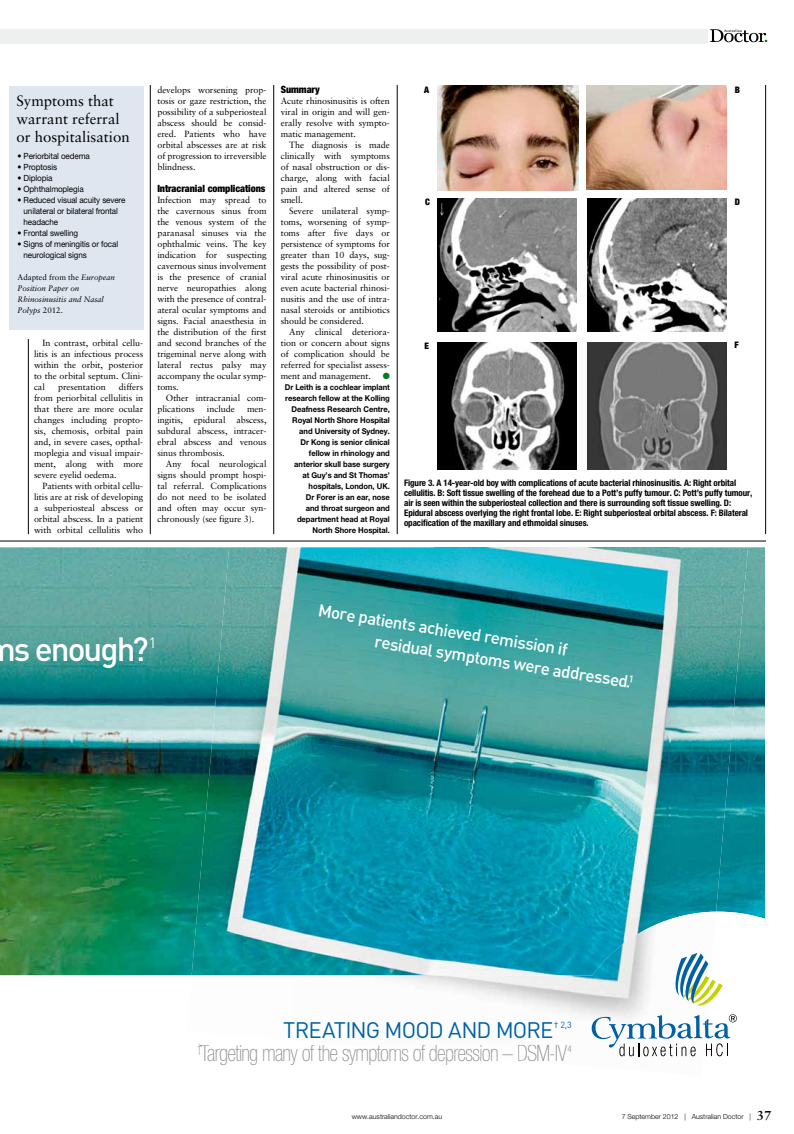
<style>
.page{position:relative;width:794px;height:1134px;background:#fff}
.page>*{position:absolute;margin:0;border:0;box-sizing:border-box;transform-origin:0 0}
.t1{font:500 33.2px "DIN";letter-spacing:-.06em;color:#fff}
.t2{font:100 condensed 22.8px "Helvetica Neue";letter-spacing:-.035em;color:#939497;scale:.93 1}
.t3{font:22.2px "DIN";letter-spacing:-.04em;color:#0062a5}
.t4{font:500 17px/22px "DIN";color:#fff}
.t5{font:15px/18px "Sabon LT Std";color:#000}
.t6{font:14.7px "DIN";color:#fff}
.t7{font:100 condensed 13.2px "Helvetica Neue";color:#939497;scale:.96 1}
.t8{font:900 condensed 10px "Helvetica Neue LT Std";letter-spacing:-.005em;color:#000}
.t9{font:300 condensed 9.4px "Helvetica Neue";color:#939497;scale:.96 1}
.t10{font:9px/11px "Sabon LT Std";letter-spacing:-.005em;color:#000;text-align:justify}
.t11{font:700 condensed 9px/10px "Helvetica Neue LT Std";letter-spacing:-.01em;color:#000}
.t12{font:900 condensed 9px "Helvetica Neue LT Std";color:#000}
.t13{font:9px "Zapf Dingbats ITC";color:#007d1e}
.t14{font:8.9px "DIN";color:#0062a5}
.t15{font:8.5px/11px "Helvetica Neue LT Std";letter-spacing:-.015em;color:#000;scale:.95 1}
.t16{font:700 8px/11px "Helvetica Neue LT Std";letter-spacing:-.005em;color:#000;text-align:right;scale:.95 1}
.t17{font:italic 8px/11px "Sabon LT Std";color:#000}
.t18{font:300 7px "Helvetica Neue LT Std";color:#000}
.s1{font-style:normal}
.s2{font-family:"Sabon LT Std";font-weight:700;font-size:13px}
</style>
<div class="page">
<hr style="left:397px;top:85px;width:1px;height:449px;background:#000">
<hr style="left:273px;top:85px;width:1px;height:449px;background:#000">
<hr style="left:150px;top:85px;width:1px;height:449px;background:#000">
<div style="left:0;top:29px;width:707px;height:14px;background:#eef0ef"></div>
<svg style="left:710px;top:29px;width:57px;height:13px"></svg>
<hr style="left:765px;top:85px;width:1px;height:449px;background:#000">
<hr style="left:28px;top:339px;width:1px;height:195px;background:#000">
<div style="left:9px;top:86px;width:134px;height:244px;background:#dfe6f0"></div>
<hr style="left:0;top:541px;width:766px;height:1px;background:#000">
<img style="left:0;top:547px;width:765px;height:365px">
<svg style="left:0;top:912px;width:765px;height:145px"></svg>
<img style="left:207px;top:547px;width:471px;height:250px">
<img style="left:678px;top:547px;width:70px;height:370px">
<img style="left:192px;top:797px;width:347px;height:178px">
<img style="left:539px;top:797px;width:139px;height:142px">
<img style="left:539px;top:939px;width:59px;height:36px">
<img style="left:598px;top:912px;width:118px;height:145px">
<img style="left:564px;top:956px;width:45px;height:101px">
<img style="left:289px;top:975px;width:283px;height:82px">
<img style="left:187px;top:975px;width:108px;height:65px">
<svg style="left:619px;top:1043px;width:76px;height:13px"></svg>
<img style="left:609px;top:1024px;width:17px;height:23px">
<img style="left:627px;top:1023px;width:30px;height:16px">
<img style="left:657px;top:1015px;width:18px;height:24px">
<img style="left:677px;top:1023px;width:16px;height:15px">
<img style="left:694px;top:1015px;width:8px;height:23px">
<img style="left:703px;top:1020px;width:2px;height:16px">
<img style="left:591px;top:1017px;width:20px;height:22px">
<svg style="left:696px;top:980px;width:26px;height:25px"></svg>
<img style="left:690px;top:984px;width:20px;height:19px">
<img style="left:708px;top:976px;width:1px;height:24px">
<img style="left:678px;top:953px;width:7px;height:45px">
<img style="left:691px;top:960px;width:17px;height:44px">
<img style="left:672px;top:956px;width:13px;height:39px">
<img style="left:685px;top:953px;width:18px;height:48px">
<svg style="left:705px;top:1014px;width:32px;height:42px"></svg>
<img style="left:284px;top:1022px;width:268px;height:16px">
<img style="left:554px;top:1021px;width:17px;height:8px">
<svg style="left:197px;top:1044px;width:338px;height:13px"></svg>
<img style="left:518px;top:1045px;width:49px;height:12px">
<svg style="left:568px;top:1045px;width:3px;height:7px"></svg>
<img style="left:437px;top:85px;width:141px;height:105px">
<img style="left:586px;top:85px;width:141px;height:104px">
<img style="left:437px;top:199px;width:139px;height:132px">
<img style="left:587px;top:199px;width:139px;height:132px">
<img style="left:437px;top:342px;width:139px;height:128px">
<img style="left:587px;top:342px;width:139px;height:128px">
<h3 class="t5" style="left:16px;top:91px;width:115px">Symptoms that warrant referral or hospitalisation</h3>
<p class="t15" style="left:18px;top:151px;width:77px">• Periorbital oedema</p>
<p class="t15" style="left:18px;top:162px;width:43px">• Proptosis</p>
<p class="t15" style="left:18px;top:173px;width:38px">• Diplopia</p>
<p class="t15" style="left:18px;top:184px;width:71px">• Ophthalmoplegia</p>
<p class="t15" style="left:24px;top:195px;width:109px;text-indent:-6px">• Reduced visual acuity severe unilateral or bilateral frontal headache</p>
<p class="t15" style="left:18px;top:228px;width:65px">• Frontal swelling</p>
<p class="t15" style="left:24px;top:239px;width:101px;text-indent:-6px">• Signs of meningitis or focal neurological signs</p>
<p class="t17" style="left:18px;top:272px;width:99px"><span class="s1">Adapted from the</span> European<br>Position Paper on<br>Rhinosinusitis and Nasal<br>Polyps <span class="s1">2012.</span></p>
<p class="t10" style="left:34px;top:337px;width:111px;text-indent:9px">In contrast, orbital cellu&shy;litis is an infectious process within the orbit, posterior to the orbital septum. Clini&shy;cal</p>
<p class="t10" style="left:34px;top:381px;width:111px;text-indent:85px">differs from periorbital cellulitis in that there are more ocular changes including propto&shy;sis, chemosis, orbital pain and, in severe cases, opthal&shy;moplegia and visual impair&shy;ment, along with more severe eyelid oedema.</p>
<p class="t10" style="left:34px;top:480px;width:111px;text-indent:9px">Patients with orbital cellu&shy;litis are at risk of developing a subperiosteal abscess or orbital abscess. In a patient with orbital cellulitis who</p>
<p class="t10" style="left:58px;top:381px;width:49px">presentation</p>
<p class="t10" style="left:157px;top:84px;width:111px">develops worsening prop&shy;tosis or gaze restriction, the possibility of a subperiosteal abscess should be consid&shy;ered. Patients who have orbital abscesses are at risk of progression to irreversible blindness.</p>
<p class="t8" style="left:157px;top:182px;width:110px">Intracranial complications</p>
<p class="t10" style="left:157px;top:194px;width:111px">Infection may spread to the cavernous sinus from the venous system of the paranasal sinuses via the ophthalmic veins. The key indication for suspecting cavernous sinus involvement is the presence of cranial nerve neuropathies along with the presence of contral&shy;ateral ocular symptoms and signs. Facial anaesthesia in the distribution of the first and second branches of the trigeminal nerve along with lateral rectus palsy may accompany the ocular symp&shy;toms.</p>
<p class="t10" style="left:157px;top:392px;width:111px;text-indent:9px">Other intracranial com&shy;plications</p>
<p class="t10" style="left:207px;top:403px;width:29px">include</p>
<p class="t10" style="left:157px;top:403px;width:111px;text-indent:90px">men&shy;ingitis, epidural abscess, subdural abscess, intracer&shy;ebral abscess and venous sinus thrombosis.</p>
<p class="t10" style="left:157px;top:458px;width:111px;text-indent:9px">Any focal neurological signs should prompt hospi&shy;tal referral. Complications do not need to be isolated and often may occur syn&shy;chronously (see figure 3).</p>
<p class="t8" style="left:281px;top:83px;width:40px">Summary</p>
<p class="t10" style="left:281px;top:95px;width:111px">Acute rhinosinusitis is often viral in origin and will gen&shy;erally resolve with sympto&shy;matic management.</p>
<p class="t10" style="left:281px;top:139px;width:111px;text-indent:9px">The diagnosis is made clinically with symptoms of nasal obstruction or dis&shy;charge, along with facial pain and altered sense of smell.</p>
<p class="t10" style="left:281px;top:205px;width:111px;text-indent:9px">Severe unilateral symp&shy;toms, worsening of symp&shy;toms after five days or persistence of symptoms for greater than 10 days, sug&shy;gests the possibility of post&shy;viral acute rhinosinusitis or even acute bacterial rhinosi&shy;nusitis and the use of intra&shy;nasal steroids or antibiotics should be considered.</p>
<p class="t10" style="left:281px;top:326px;width:111px;text-indent:9px">Any clinical deteriora&shy;tion or concern about signs of complication should be referred for specialist assess&shy;ment and management.</p>
<p class="t13" style="left:383px;top:372px;width:9px">●</p>
<p class="t16" style="left:285px;top:382px;width:112px">Dr Leith is a cochlear implant research fellow at the Kolling<br>Deafness Research Centre,<br>Royal North Shore Hospital and University of Sydney.<br>Dr Kong is senior clinical fellow in rhinology and anterior skull base surgery<br>at Guy’s and St Thomas’ hospitals, London, UK.<br>Dr Forer is an ear, nose<br>and throat surgeon and department head at Royal<br>North Shore Hospital.</p>
<p class="t12" style="left:424px;top:84px;width:7px">A</p>
<p class="t12" style="left:734px;top:84px;width:7px">B</p>
<p class="t12" style="left:425px;top:196px;width:6px">C</p>
<p class="t12" style="left:734px;top:196px;width:7px">D</p>
<p class="t12" style="left:424px;top:340px;width:6px">E</p>
<p class="t12" style="left:734px;top:340px;width:6px">F</p>
<p class="t11" style="left:404px;top:477px;width:350px">Figure 3. A 14-year-old boy with complications of acute bacterial rhinosinusitis. A: Right orbital cellulitis. B: Soft tissue swelling of the forehead due to a Pott’s puffy tumour. C: Pott’s puffy tumour, air is seen within the subperiosteal collection and there is surrounding soft tissue swelling. D:<br>Epidural abscess overlying the right frontal lobe. E: Right subperiosteal orbital abscess. F: Bilateral opacification of the maxillary and ethmoidal sinuses.</p>
<h1 class="t1" style="left:-14px;top:628px;width:164px">ms enough?</h1>
<h3 class="t6" style="left:149px;top:633px;width:9px">1</h3>
<h3 class="t4" style="left:380px;top:608px;width:263px;text-indent:-61px;rotate:9deg">More patients achieved remission if<br>residual symptoms were addressed.<sup>1</sup></h3>
<h3 class="t3" style="left:283px;top:1016px;width:272px">TREATING MOOD AND MORE</h3>
<p class="t14" style="left:553px;top:1019px;width:20px">† 2,3</p>
<h2 class="t2" style="left:200px;top:1040px;width:204px">Targeting many of the symp o</h2>
<h3 class="t7" style="left:197px;top:1041px;width:8px">†</h3>
<p class="t9" style="left:567px;top:1043px;width:6px">4</p>
<h2 class="t2" style="left:377px;top:1040px;width:206px">t ms of depression – DSM-IV</h2>
<p class="t18" style="left:352px;top:1112px;width:92px">www.australiandoctor.com.au</p>
<p class="t18" style="left:621px;top:1112px;width:151px">7 September 2012 | Australian Doctor | <span class="s2">37</span></p>
</div>
